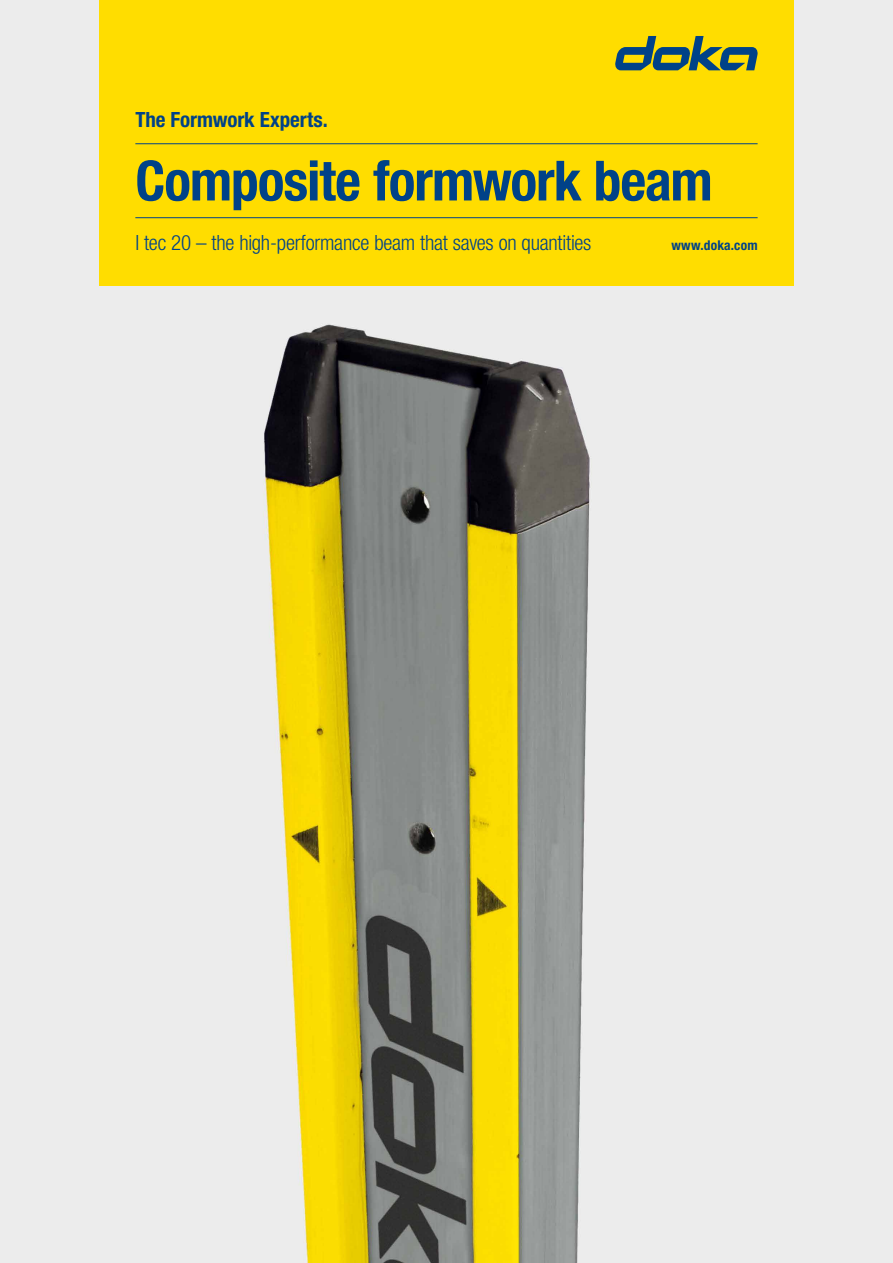
<style>
.page{position:relative;width:893px;height:1263px;background:#fff}
.page>*{position:absolute;margin:0;border:0;box-sizing:border-box;transform-origin:0 0}
.t1{font:700 condensed 55.5px "Helvetica Neue LTW1 G";letter-spacing:-.02em;color:#004288}
.t2{font:300 condensed 21px "Helvetica Neue LTW1 G";letter-spacing:-.01em;color:#004288}
.t3{font:700 condensed 21px "Helvetica Neue LTW1 G";letter-spacing:-.005em;color:#004288}
.t4{font:700 condensed 13.5px "Helvetica Neue LTW1 G";letter-spacing:.015em;color:#004288}
</style>
<div class="page">
<img style="left:0;top:0;width:893px;height:1263px">
<div style="left:99px;top:0;width:695px;height:286px;background:#fd0"></div>
<svg style="left:615px;top:36px;width:143px;height:34px"></svg>
<hr style="left:135px;top:143px;width:623px;height:1px;background:#004288">
<hr style="left:135px;top:217px;width:623px;height:1px;background:#004288">
<p class="t3" style="left:135px;top:106px;width:194px">The Formwork Experts.</p>
<h1 class="t1" style="left:135px;top:148px;width:579px">Composite formwork beam</h1>
<p class="t2" style="left:135px;top:230px;width:458px">I tec 20 – the high-performance beam that saves on quantities</p>
<p class="t4" style="left:671px;top:237px;width:88px">www.doka.com</p>
</div>
